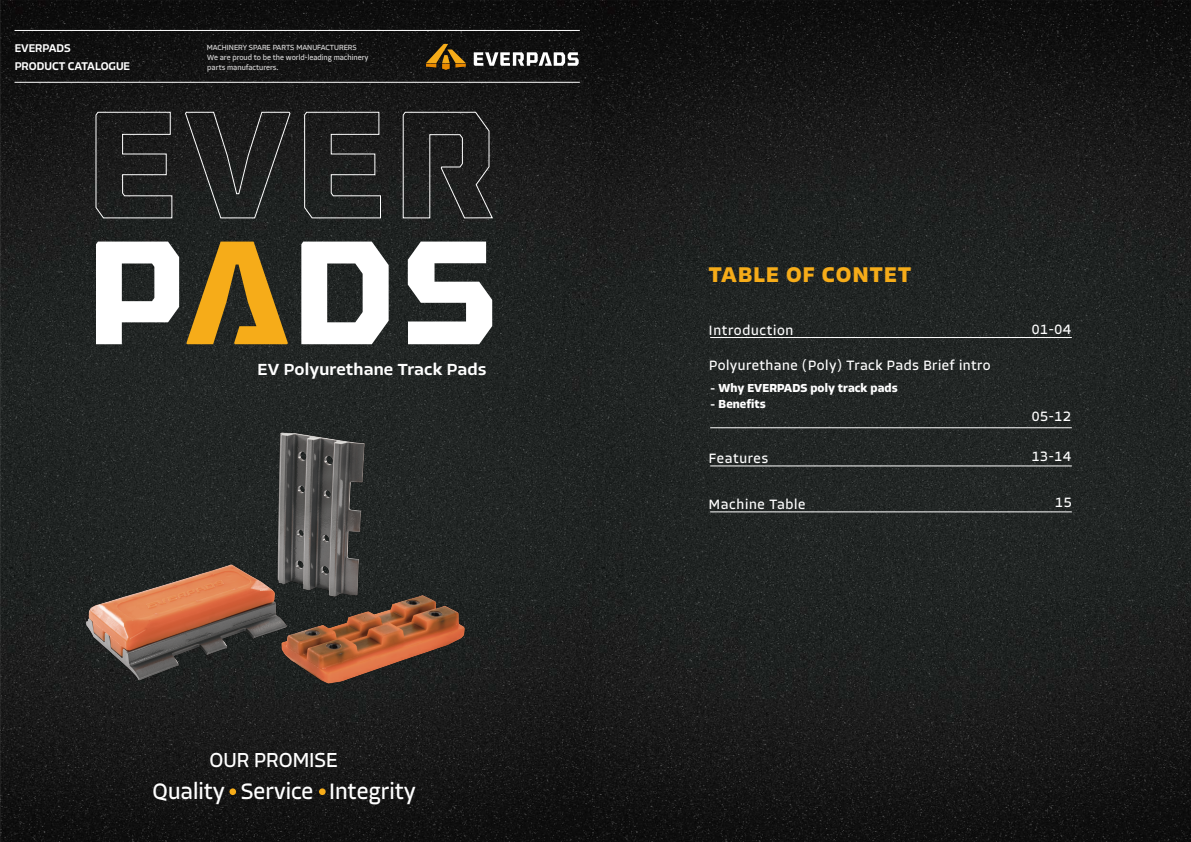
<style>
.page{position:relative;width:1191px;height:842px;background:#fff}
.page>*{position:absolute;margin:0;border:0;box-sizing:border-box;transform-origin:0 0}
.t1{font:23.1px "Allotrope";color:#fff}
.t2{font:700 22px "Allotrope";letter-spacing:.05em;color:#f6ac19}
.t3{font:21px "Allotrope";color:#fff}
.t4{font:500 16.6px "Allotrope";letter-spacing:.01em;color:#fff;scale:1.07 1}
.t5{font:14px "Allotrope";letter-spacing:.035em;color:#fff}
.t6{font:700 12px "Allotrope";letter-spacing:.005em;color:#fff}
.t7{font:500 11.6px "Allotrope";color:#fff}
.t8{font:7.7px/9.8px "Allotrope";color:#dcdbdb}
.s1{font-family:"Nunito Sans";font-weight:800}
</style>
<div class="page">
<img style="left:0;top:0;width:1191px;height:842px">
<svg style="left:426px;top:44px;width:40px;height:26px"></svg>
<svg style="left:474px;top:52px;width:104px;height:14px"></svg>
<svg style="left:304px;top:112px;width:77px;height:107px;background:#2b2c2c"></svg>
<svg style="left:95px;top:112px;width:78px;height:107px;background:#282929"></svg>
<svg style="left:185px;top:111px;width:106px;height:108px;background:#262727"></svg>
<svg style="left:402px;top:112px;width:91px;height:107px;background:#292929"></svg>
<svg style="left:408px;top:242px;width:84px;height:102px"></svg>
<svg style="left:96px;top:242px;width:83px;height:102px"></svg>
<svg style="left:301px;top:242px;width:88px;height:102px"></svg>
<svg style="left:186px;top:242px;width:102px;height:102px;background:#8e6a1e"></svg>
<hr style="left:15px;top:30px;width:565px;height:1px;background:#fff">
<hr style="left:15px;top:82px;width:565px;height:1px;background:#fff">
<div style="left:229px;top:788px;width:7px;height:7px;background:#f6ac19;border-radius:50%"></div>
<div style="left:319px;top:788px;width:7px;height:7px;background:#f6ac19;border-radius:50%"></div>
<img style="left:51px;top:388px;width:435px;height:314px">
<hr style="left:710px;top:337px;width:361px;height:1px;background:#fff">
<hr style="left:710px;top:427px;width:361px;height:1px;background:#fff">
<hr style="left:710px;top:466px;width:361px;height:1px;background:#fff">
<hr style="left:710px;top:511px;width:361px;height:1px;background:#fff">
<h3 class="t7" style="left:15px;top:40px;width:58px">EVERPADS</h3>
<p class="t8" style="left:207px;top:43px;width:163px">MACHINERY SPARE PARTS MANUFACTURERS<br>We are proud to be the world-leading machinery parts manufacturers.</p>
<h3 class="t7" style="left:15px;top:58px;width:117px">PRODUCT CATALOGUE</h3>
<h3 class="t4" style="left:258px;top:358px;width:216px">EV Polyurethane Track Pads</h3>
<h3 class="t3" style="left:210px;top:746px;width:129px">OUR PROMISE</h3>
<h1 class="t1" style="left:153px;top:776px;width:265px">Quality Service Integrity</h1>
<h2 class="t2" style="left:709px;top:259px;width:203px">TABLE OF CONTET</h2>
<h3 class="t5" style="left:709px;top:321px;width:86px">Introduction</h3>
<h3 class="t5" style="left:709px;top:356px;width:283px">Polyurethane (Poly) Track Pads Brief intro</h3>
<h3 class="t6" style="left:710px;top:379px;width:189px"><span class="s1">-</span> Why EVERPADS poly track pads</h3>
<h3 class="t6" style="left:710px;top:396px;width:57px"><span class="s1">-</span> Benefits</h3>
<h3 class="t5" style="left:709px;top:449px;width:61px">Features</h3>
<h3 class="t5" style="left:709px;top:495px;width:98px">Machine Table</h3>
<h3 class="t5" style="left:1031px;top:320px;width:41px">01-04</h3>
<h3 class="t5" style="left:1031px;top:407px;width:41px">05-12</h3>
<h3 class="t5" style="left:1031px;top:447px;width:41px">13-14</h3>
<h3 class="t5" style="left:1055px;top:493px;width:18px">15</h3>
</div>
